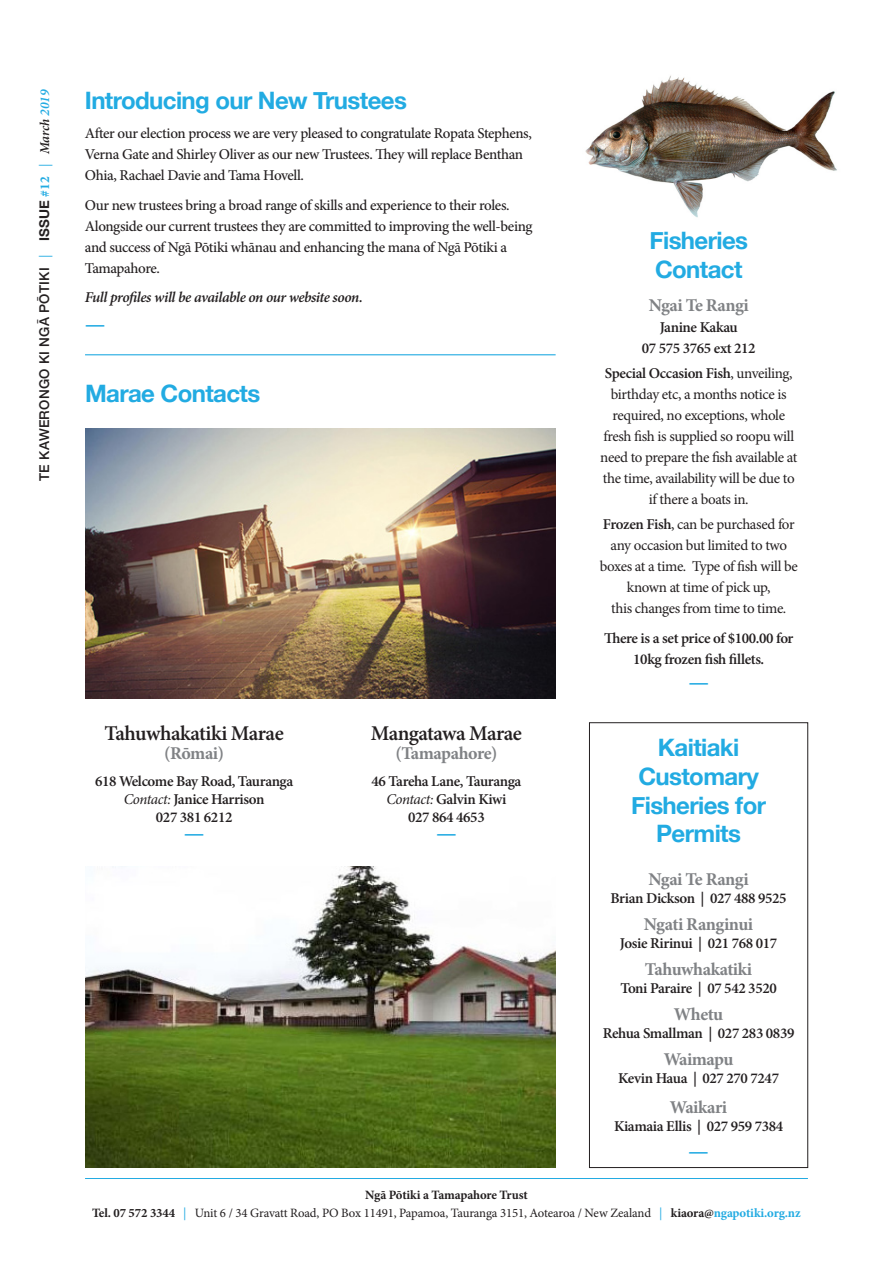
<style>
.page{position:relative;width:893px;height:1263px;background:#fff}
.page>*{position:absolute;margin:0;border:0;box-sizing:border-box;transform-origin:0 0}
.t1{font:700 24px/28.8px "Helvetica Neue";letter-spacing:-.025em;color:#22abe2;text-align:center}
.t2{font:700 22.5px "Minion Pro";color:#22abe2}
.t3{font:600 21px "Minion Pro";letter-spacing:-.025em;color:#231f20}
.t4{font:700 18px "Minion Pro";letter-spacing:-.03em;color:#808285}
.t5{font:500 15px/21px "Minion Pro";letter-spacing:-.025em;color:#231f20}
.t6{font:15px/21px "Minion Pro";letter-spacing:-.03em;color:#231f20;text-align:center}
.t7{font:600 15px/21px "Minion Pro";letter-spacing:-.025em;color:#231f20;text-align:center}
.t8{font:italic 600 15px "Minion Pro";letter-spacing:-.03em;color:#231f20}
.t9{font:500 13.5px "Helvetica Neue";letter-spacing:.02em;color:#231f20}
.t10{font:12.75px/18px "Minion Pro";letter-spacing:-.01em;color:#231f20;text-align:center}
.s1{font-family:"Minion Pro";font-weight:400;color:#22abe2}
.s2{font-weight:700}
.s3{font-family:"Minion Pro";font-weight:700;color:#22abe2}
.s4{font-family:"Minion Pro";font-weight:600;font-style:italic}
.s5{font-family:"Minion Pro";font-weight:600;font-style:italic;color:#22abe2}
.s6{font-weight:400}
.s7{font-weight:400;font-style:italic}
.s8{font-weight:600}
.s9{color:#22abe2}
.s10{font-weight:700;color:#22abe2}
</style>
<div class="page">
<hr style="left:85px;top:1178px;width:723px;height:1px;background:#22abe2">
<img style="left:585px;top:75px;width:252px;height:143px">
<div style="left:589px;top:722px;width:219px;height:446px;border:1px solid #231f20"></div>
<img style="left:85px;top:428px;width:471px;height:270px">
<img style="left:85px;top:867px;width:471px;height:301px">
<hr style="left:85px;top:354px;width:471px;height:1px;background:#22abe2">
<p class="t9" style="left:33px;top:481px;width:393px;rotate:-90deg">TE KAWERONGO KI NGĀ PŌTIKI <span class="s1">|</span> <span class="s2">ISSUE</span> <span class="s3">#12</span> <span class="s1">|</span> <span class="s4">March</span> <span class="s5">2019</span></p>
<p class="t1" style="left:85px;top:86px;width:324px">Introducing our New Trustees</p>
<p class="t5" style="left:85px;top:123px;width:448px">After our election process we are very pleased to congratulate Ropata Stephens,<br>Verna Gate and Shirley Oliver as our new Trustees. They will replace Benthan<br>Ohia, Rachael Davie and Tama Hovell.</p>
<p class="t5" style="left:85px;top:194px;width:449px">Our new trustees bring a broad range of skills and experience to their roles.<br>Alongside our current trustees they are committed to improving the well-being and success of Ng<span class="s6">ā</span> Pōtiki whānau and enhancing the mana of <span class="s6">Ngā</span> Pōtiki a Tamapahore.</p>
<p class="t8" style="left:85px;top:287px;width:279px">Full profiles will be available on our website soon.</p>
<p class="t2" style="left:85px;top:308px;width:22px">—</p>
<p class="t1" style="left:85px;top:380px;width:177px">Marae Contacts</p>
<p class="t3" style="left:105px;top:719px;width:181px">Tahuwhakatiki Marae</p>
<p class="t4" style="left:164px;top:740px;width:61px">(Rōmai)</p>
<p class="t7" style="left:95px;top:772px;width:200px;line-height:18px">618 Welcome Bay Road, Tauranga<br><span class="s7">Contact:</span> Janice Harrison</p>
<p class="t7" style="left:156px;top:806px;width:78px">027 381 6212</p>
<p class="t2" style="left:184px;top:817px;width:22px">—</p>
<p class="t3" style="left:371px;top:719px;width:153px">Mangatawa Marae</p>
<p class="t4" style="left:396px;top:740px;width:103px">(Tamapahore)</p>
<p class="t7" style="left:372px;top:770px;width:151px">46 Tareha Lane, Tauranga</p>
<p class="t7" style="left:386px;top:788px;width:122px"><span class="s7">Contact:</span> Galvin Kiwi</p>
<p class="t7" style="left:408px;top:806px;width:78px">027 864 4653</p>
<p class="t2" style="left:436px;top:817px;width:22px">—</p>
<p class="t1" style="left:649px;top:227px;width:100px;text-align:left">Fisheries<br>Contact</p>
<p class="t4" style="left:649px;top:293px;width:102px">Ngai Te Rangi</p>
<p class="t7" style="left:642px;top:316px;width:115px">Janine Kakau<br>07 575 3765 ext 212</p>
<p class="t6" style="left:600px;top:363px;width:199px"><span class="s8">Special Occasion Fish</span>, unveiling, birthday etc, a months notice is required, no exceptions, whole fresh fish is supplied so roopu will need to prepare the fish available at the time, availability will be due to if there a boats in.</p>
<p class="t6" style="left:600px;top:514px;width:200px"><span class="s8">Frozen Fish</span>, can be purchased for any occasion but limited to two boxes at a time. Type of fish will be known at time of pick up,<br>this changes from time to time.</p>
<p class="t7" style="left:604px;top:628px;width:191px">There is a set price of $100.00 for<br>10kg frozen fish fillets.</p>
<p class="t2" style="left:688px;top:666px;width:22px">—</p>
<p class="t1" style="left:631px;top:734px;width:136px">Kaitiaki<br>Customary<br>Fisheries for<br>Permits</p>
<p class="t4" style="left:648px;top:866px;width:102px">Ngai Te Rangi</p>
<p class="t7" style="left:611px;top:887px;width:177px">Brian Dickson | 027 488 9525</p>
<p class="t4" style="left:644px;top:911px;width:111px">Ngati Ranginui</p>
<p class="t7" style="left:620px;top:932px;width:159px">Josie Ririnui | 021 768 017</p>
<p class="t4" style="left:645px;top:956px;width:109px">Tahuwhakatiki</p>
<p class="t7" style="left:620px;top:977px;width:158px">Toni Paraire | 07 542 3520</p>
<p class="t4" style="left:674px;top:1001px;width:51px">Whetu</p>
<p class="t7" style="left:603px;top:1022px;width:193px">Rehua Smallman | 027 283 0839</p>
<p class="t4" style="left:664px;top:1046px;width:71px">Waimapu</p>
<p class="t7" style="left:618px;top:1067px;width:162px">Kevin Haua | 027 270 7247</p>
<p class="t4" style="left:670px;top:1095px;width:59px">Waikari</p>
<p class="t7" style="left:614px;top:1116px;width:171px">Kiamaia Ellis | 027 959 7384</p>
<p class="t2" style="left:688px;top:1134px;width:22px">—</p>
<p class="t10" style="left:92px;top:1186px;width:710px"><span class="s2">Ngā Pōtiki a Tamapahore Trust<br>Tel. 07 572 3344</span> <span class="s9">|</span> Unit 6 / 34 Gravatt Road, PO Box 11491, Papamoa, Tauranga 3151, Aotearoa / New Zealand <span class="s9">|</span> <span class="s2">kiaora@</span><span class="s10">ngapotiki.org.nz</span></p>
</div>
